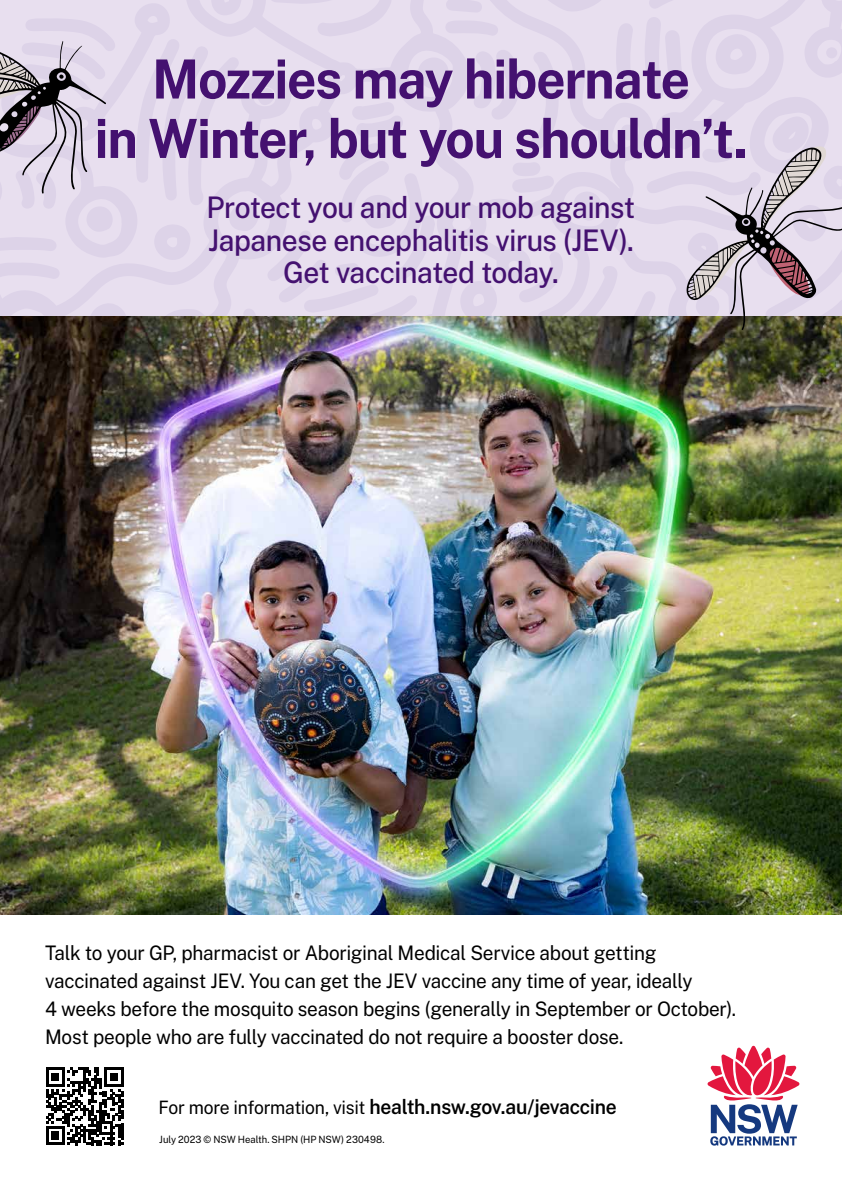
<style>
.page{position:relative;width:842px;height:1191px;background:#fff}
.page>*{position:absolute;margin:0;border:0;box-sizing:border-box;transform-origin:0 0}
.t1{font:700 54px/59.4px "Public Sans";letter-spacing:-.02em;color:#441170;text-align:center;scale:.95 1}
.t2{font:500 29.7px/32.7px "Public Sans";letter-spacing:-.02em;color:#441170;text-align:center;scale:.95 1}
.t3{font:600 20.3px "Public Sans";letter-spacing:-.02em;color:#000;scale:.95 1}
.t4{font:20px/28px "Public Sans";letter-spacing:-.015em;color:#000;scale:.95 1}
.t5{font:10px "Public Sans";letter-spacing:-.005em;color:#000;scale:.95 1}
.s1{font-weight:400;font-size:18.5px}
</style>
<div class="page">
<svg style="left:707px;top:1045px;width:92px;height:100px"></svg>
<svg style="left:46px;top:1067px;width:77px;height:78px"></svg>
<img style="left:0;top:353px;width:842px;height:561px">
<svg style="left:0;top:0;width:842px;height:353px;background:#d0c7d5"></svg>
<p class="t1" style="left:94px;top:46px;width:689px">Mozzies may hibernate<br>in Winter, but you shouldn’t.</p>
<p class="t2" style="left:206px;top:189px;width:453px">Protect you and your mob against<br>Japanese encephalitis virus (JEV).<br>Get vaccinated today.</p>
<p class="t4" style="left:45px;top:937px;width:729px">Talk to your GP, pharmacist or Aboriginal Medical Service about getting vaccinated against JEV. You can get the JEV vaccine any time of year, ideally<br>4 weeks before the mosquito season begins (generally in September or October).<br>Most people who are fully vaccinated do not require a booster dose.</p>
<p class="t3" style="left:158px;top:1092px;width:484px"><span class="s1">For more information, visit</span> health.nsw.gov.au/jevaccine</p>
<p class="t5" style="left:159px;top:1132px;width:239px">July 2023 © NSW Health. SHPN (HP NSW) 230498.</p>
</div>
